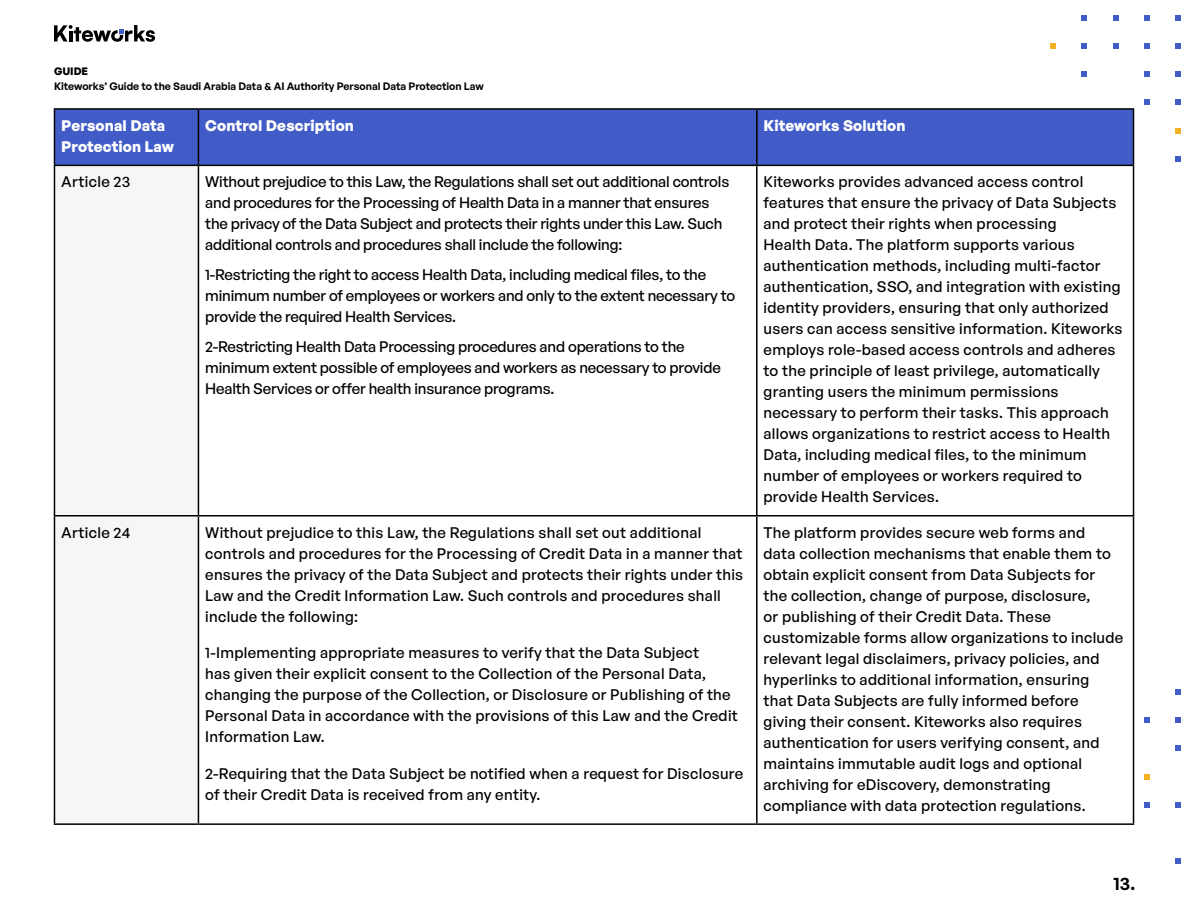
<style>
.page{position:relative;width:1188px;height:918px;background:#fff}
.page>*{position:absolute;margin:0;border:0;box-sizing:border-box;transform-origin:0 0}
.t1{font:600 18px "General Sans";color:#000}
.t2{font:500 15px/21px "General Sans";letter-spacing:.02em;color:#000}
.t3{font:500 15px/21px "General Sans";letter-spacing:-.01em;color:#000}
.t4{font:700 15px/21px "General Sans";letter-spacing:.01em;color:#fff}
.t5{font:600 10.5px "General Sans";color:#000}
.t6{font:700 10.5px "General Sans";color:#000}
</style>
<div class="page">
<svg style="left:1175px;top:689px;width:5px;height:5px"></svg>
<svg style="left:1144px;top:717px;width:5px;height:5px"></svg>
<svg style="left:1175px;top:717px;width:5px;height:5px"></svg>
<svg style="left:1175px;top:746px;width:5px;height:5px"></svg>
<svg style="left:1144px;top:774px;width:5px;height:5px"></svg>
<svg style="left:1144px;top:802px;width:5px;height:5px"></svg>
<svg style="left:1175px;top:802px;width:5px;height:5px"></svg>
<svg style="left:1175px;top:859px;width:5px;height:5px"></svg>
<svg style="left:54px;top:25px;width:101px;height:17px"></svg>
<svg style="left:1175px;top:157px;width:5px;height:5px"></svg>
<svg style="left:1175px;top:128px;width:5px;height:5px"></svg>
<svg style="left:1144px;top:100px;width:5px;height:5px"></svg>
<svg style="left:1175px;top:100px;width:5px;height:5px"></svg>
<svg style="left:1144px;top:72px;width:5px;height:5px"></svg>
<svg style="left:1175px;top:72px;width:5px;height:5px"></svg>
<svg style="left:1082px;top:72px;width:5px;height:5px"></svg>
<svg style="left:1175px;top:43px;width:5px;height:5px"></svg>
<svg style="left:1144px;top:43px;width:5px;height:5px"></svg>
<svg style="left:1113px;top:43px;width:5px;height:5px"></svg>
<svg style="left:1082px;top:43px;width:5px;height:5px"></svg>
<svg style="left:1051px;top:43px;width:5px;height:5px"></svg>
<svg style="left:1144px;top:15px;width:5px;height:5px"></svg>
<svg style="left:1175px;top:15px;width:5px;height:5px"></svg>
<svg style="left:1113px;top:15px;width:5px;height:5px"></svg>
<svg style="left:1082px;top:15px;width:5px;height:5px"></svg>
<div style="left:55px;top:110px;width:1078px;height:55px;background:#425cc7"></div>
<div style="left:55px;top:166px;width:143px;height:657px;background:#f6f6f6"></div>
<hr style="left:54px;top:108px;width:144px;height:2px;background:#000">
<hr style="left:54px;top:110px;width:1px;height:55px;background:#000">
<hr style="left:198px;top:108px;width:559px;height:2px;background:#000">
<hr style="left:198px;top:110px;width:1px;height:55px;background:#000">
<hr style="left:757px;top:108px;width:377px;height:2px;background:#000">
<hr style="left:756px;top:110px;width:2px;height:55px;background:#000">
<hr style="left:1133px;top:110px;width:1px;height:55px;background:#000">
<hr style="left:54px;top:165px;width:144px;height:1px;background:#000">
<hr style="left:54px;top:166px;width:1px;height:349px;background:#000">
<hr style="left:198px;top:165px;width:559px;height:1px;background:#000">
<hr style="left:198px;top:166px;width:1px;height:349px;background:#000">
<hr style="left:757px;top:165px;width:377px;height:1px;background:#000">
<hr style="left:756px;top:166px;width:2px;height:349px;background:#000">
<hr style="left:1133px;top:166px;width:1px;height:349px;background:#000">
<hr style="left:54px;top:515px;width:144px;height:2px;background:#000">
<hr style="left:54px;top:517px;width:1px;height:306px;background:#000">
<hr style="left:198px;top:515px;width:559px;height:2px;background:#000">
<hr style="left:198px;top:517px;width:1px;height:306px;background:#000">
<hr style="left:757px;top:515px;width:377px;height:2px;background:#000">
<hr style="left:756px;top:517px;width:2px;height:306px;background:#000">
<hr style="left:1133px;top:517px;width:1px;height:306px;background:#000">
<hr style="left:54px;top:823px;width:144px;height:2px;background:#000">
<hr style="left:198px;top:823px;width:559px;height:2px;background:#000">
<hr style="left:757px;top:823px;width:377px;height:2px;background:#000">
<p class="t6" style="left:54px;top:64px;width:36px">GUIDE</p>
<p class="t5" style="left:54px;top:79px;width:431px">Kiteworks’ Guide to the Saudi Arabia Data &amp; AI Authority Personal Data Protection Law</p>
<p class="t4" style="left:61px;top:115px;width:114px">Personal Data<br>Protection Law</p>
<p class="t4" style="left:205px;top:115px;width:150px">Control Description</p>
<p class="t4" style="left:764px;top:115px;width:144px">Kiteworks Solution</p>
<p class="t2" style="left:61px;top:171px;width:71px">Article 23</p>
<p class="t3" style="left:205px;top:171px;width:526px">Without prejudice to this Law, the Regulations shall set out additional controls and procedures for the Processing of Health Data in a manner that ensures the privacy of the Data Subject and protects their rights under this Law. Such additional controls and procedures shall include the following:</p>
<p class="t3" style="left:205px;top:264px;width:531px">1-Restricting the right to access Health Data, including medical files, to the minimum number of employees or workers and only to the extent necessary to provide the required Health Services.</p>
<p class="t3" style="left:205px;top:336px;width:517px">2-Restricting Health Data Processing procedures and operations to the minimum extent possible of employees and workers as necessary to provide<br>Health Services or offer health insurance programs.</p>
<p class="t2" style="left:764px;top:171px;width:360px">Kiteworks provides advanced access control features that ensure the privacy of Data Subjects and protect their rights when processing<br>Health Data. The platform supports various authentication methods, including multi-factor authentication, SSO, and integration with existing identity providers, ensuring that only authorized users can access sensitive information. Kiteworks employs role-based access controls and adheres to the principle of least privilege, automatically granting users the minimum permissions necessary to perform their tasks. This approach allows organizations to restrict access to Health Data, including medical files, to the minimum number of employees or workers required to provide Health Services.</p>
<p class="t2" style="left:61px;top:521px;width:71px">Article 24</p>
<p class="t2" style="left:205px;top:521px;width:540px">Without prejudice to this Law, the Regulations shall set out additional controls and procedures for the Processing of Credit Data in a manner that ensures the privacy of the Data Subject and protects their rights under this Law and the Credit Information Law. Such controls and procedures shall include the following:</p>
<p class="t2" style="left:205px;top:642px;width:534px">1-Implementing appropriate measures to verify that the Data Subject<br>has given their explicit consent to the Collection of the Personal Data, changing the purpose of the Collection, or Disclosure or Publishing of the Personal Data in accordance with the provisions of this Law and the Credit Information Law.</p>
<p class="t2" style="left:205px;top:763px;width:540px">2-Requiring that the Data Subject be notified when a request for Disclosure of their Credit Data is received from any entity.</p>
<p class="t2" style="left:764px;top:521px;width:361px">The platform provides secure web forms and<br>data collection mechanisms that enable them to obtain explicit consent from Data Subjects for<br>the collection, change of purpose, disclosure,<br>or publishing of their Credit Data. These customizable forms allow organizations to include relevant legal disclaimers, privacy policies, and hyperlinks to additional information, ensuring<br>that Data Subjects are fully informed before giving their consent. Kiteworks also requires authentication for users verifying consent, and maintains immutable audit logs and optional archiving for eDiscovery, demonstrating compliance with data protection regulations.</p>
<p class="t1" style="left:1114px;top:872px;width:23px">13.</p>
</div>
